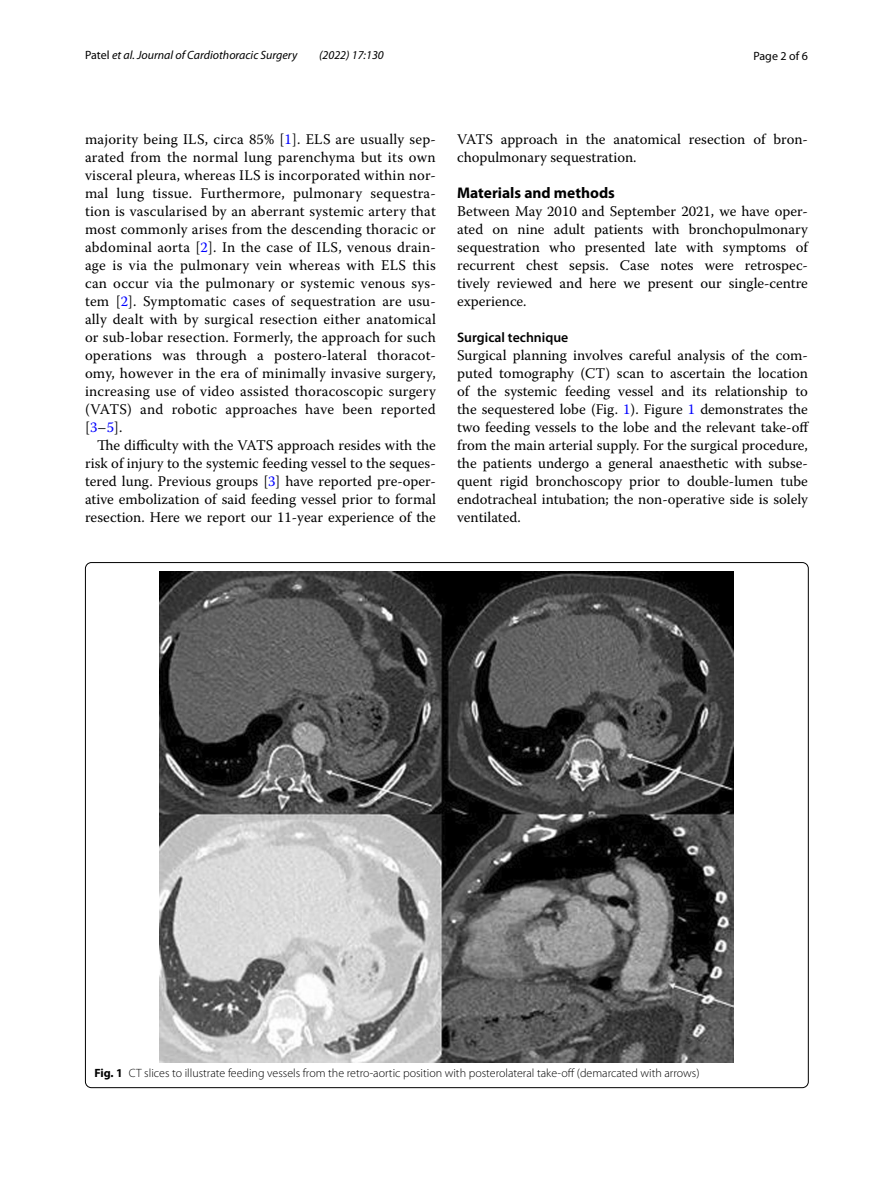
<style>
.page{position:relative;width:893px;height:1187px;background:#fff}
.page>*{position:absolute;margin:0;border:0;box-sizing:border-box;transform-origin:0 0}
.t1{font:700 15.45px "Myriad Pro";color:#000}
.t2{font:14.7px/18px "Warnock Pro";color:#000;text-align:justify}
.t3{font:600 13.8px "Myriad Pro";color:#000}
.t4{font:300 12px "Myriad Pro";color:#000}
.t5{font:italic 12px "Myriad Pro";color:#000}
.t6{font:12px "Myriad Pro";color:#000}
.s1{font-style:normal}
.s2{color:#00f}
.s3{font-weight:700}
</style>
<div class="page">
<img style="left:160px;top:571px;width:574px;height:491px">
<p class="t5" style="left:85px;top:48px;width:214px"><span class="s1">Patel</span> et al. Journal of Cardiothoracic Surgery</p>
<p class="t5" style="left:319px;top:48px;width:66px">(2022) 17:130</p>
<p class="t6" style="left:753px;top:48px;width:56px">Page 2 of 6</p>
<p class="t2" style="left:85px;top:130px;width:352px">majority being ILS, circa 85% [<span class="s2">1</span>]. ELS are usually sep&shy;arated from the normal lung parenchyma but its own visceral pleura, whereas ILS is incorporated within nor&shy;mal lung tissue. Furthermore, pulmonary sequestra&shy;tion is vascularised by an aberrant systemic artery that most commonly arises from the descending thoracic or abdominal aorta [<span class="s2">2</span>]. In the case of ILS, venous drain&shy;age is via the pulmonary vein whereas with ELS this can occur via the pulmonary or systemic venous sys&shy;tem [<span class="s2">2</span>]. Symptomatic cases of sequestration are usu&shy;ally dealt with by surgical resection either anatomical or sub-lobar resection. Formerly, the approach for such operations was through a postero-lateral thoracot&shy;omy, however in the era of minimally invasive surgery, increasing use of video assisted thoracoscopic surgery (VATS) and robotic approaches have been reported [<span class="s2">3</span>–<span class="s2">5</span>].</p>
<p class="t2" style="left:85px;top:436px;width:352px;text-indent:12px">The difficulty with the VATS approach resides with the risk of injury to the systemic feeding vessel to the seques&shy;tered lung. Previous groups [<span class="s2">3</span>] have reported pre-oper&shy;ative embolization of said feeding vessel prior to formal resection. Here we report our 11-year experience of the</p>
<p class="t2" style="left:457px;top:130px;width:352px">VATS approach in the anatomical resection of bron&shy;chopulmonary sequestration.</p>
<p class="t1" style="left:457px;top:182px;width:159px">Materials and methods</p>
<p class="t2" style="left:457px;top:202px;width:352px">Between May 2010 and September 2021, we have oper&shy;ated on nine adult patients with bronchopulmonary sequestration who presented late with symptoms of recurrent chest sepsis. Case notes were retrospec&shy;tively reviewed and here we present our single-centre experience.</p>
<p class="t3" style="left:457px;top:328px;width:113px">Surgical technique</p>
<p class="t2" style="left:457px;top:346px;width:353px">Surgical planning involves careful analysis of the com&shy;puted tomography (CT) scan to ascertain the location of the systemic feeding vessel and its relationship to the sequestered lobe (Fig. <span class="s2">1</span>). Figure <span class="s2">1</span> demonstrates the two feeding vessels to the lobe and the relevant take-off from the main arterial supply. For the surgical procedure, the patients undergo a general anaesthetic with subse&shy;quent rigid bronchoscopy prior to double-lumen tube endotracheal intubation; the non-operative side is solely ventilated.</p>
<p class="t4" style="left:94px;top:1066px;width:607px"><span class="s3">Fig. 1</span> CT slices to illustrate feeding vessels from the retro-aortic position with posterolateral take-off (demarcated with arrows)</p>
</div>
